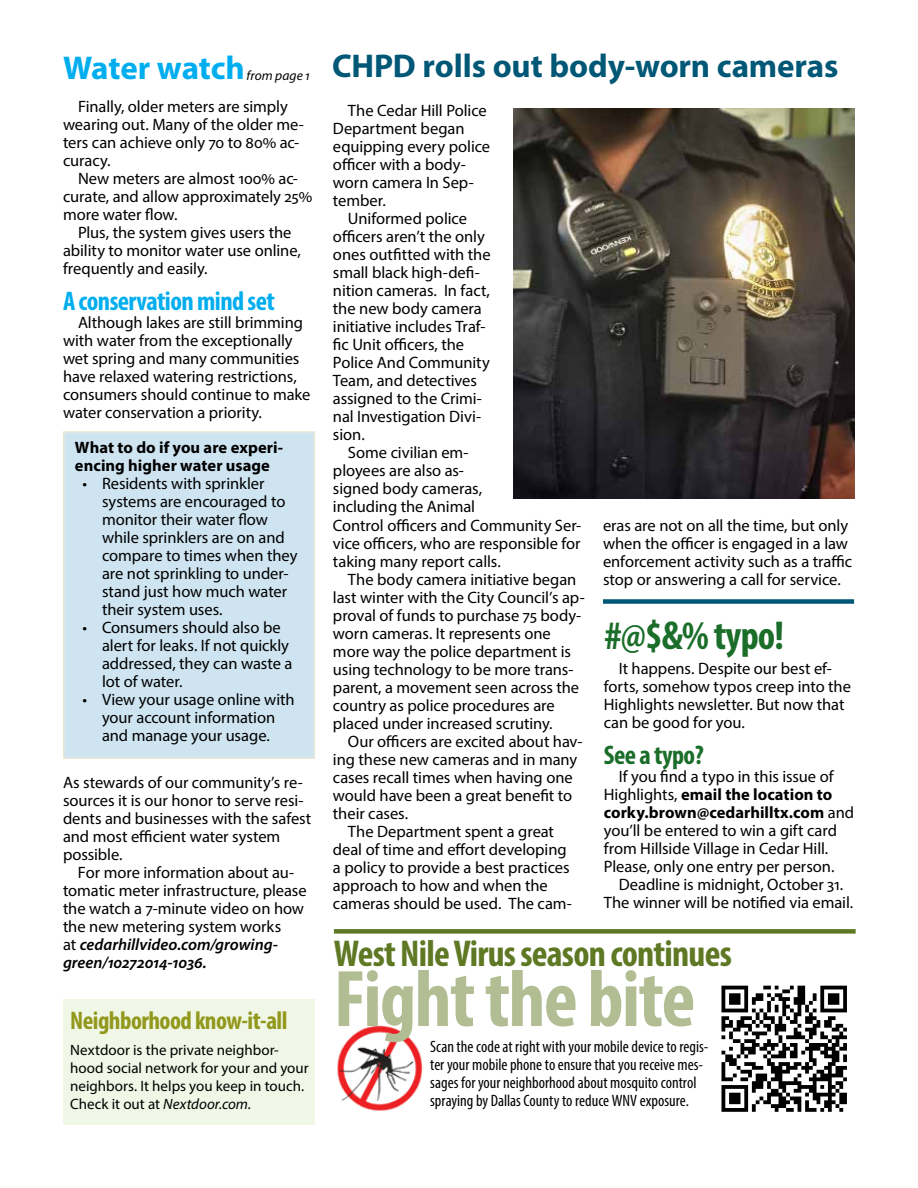
<style>
.page{position:relative;width:918px;height:1188px;background:#fff}
.page>*{position:absolute;margin:0;border:0;box-sizing:border-box;transform-origin:0 0}
.t1{font:700 condensed 81px "Myriad Pro";letter-spacing:-.02em;color:#b3bd93}
.t2{font:700 condensed 40.5px "Myriad Pro";color:#1b6d2a}
.t3{font:700 condensed 37.5px "Myriad Pro";letter-spacing:-.02em;color:#5e7824}
.t4{font:700 33px "Myriad Pro";letter-spacing:-.005em;color:#005776}
.t5{font:700 33px "Myriad Pro";letter-spacing:-.01em;color:#00aeef}
.t6{font:700 condensed 27px "Myriad Pro";letter-spacing:-.02em;color:#00aeef}
.t7{font:700 condensed 27px "Myriad Pro";letter-spacing:-.02em;color:#1b6d2a}
.t8{font:700 condensed 25.5px "Myriad Pro";letter-spacing:-.02em;color:#92981b}
.t9{font:16.5px/18px "Myriad Pro";letter-spacing:-.005em;color:#000}
.t10{font:condensed 16.5px/18px "Myriad Pro";color:#000}
.t11{font:700 16.5px/18px "Myriad Pro";color:#000}
.t12{font:15px/18px "Myriad Pro";color:#000}
.t13{font:italic 13.5px "Myriad Pro";letter-spacing:.005em;color:#000}
.s1{font-weight:600;font-style:italic}
.s2{font-style:italic}
.s3{font-weight:700}
</style>
<div class="page">
<div style="left:63px;top:431px;width:252px;height:328px;background:#cee4f0;border:2px solid #e8e6d5"></div>
<div style="left:603px;top:599px;width:251px;height:5px;background:#005776"></div>
<div style="left:63px;top:999px;width:252px;height:126px;background:#f0f7e6"></div>
<img style="left:337px;top:1025px;width:87px;height:86px">
<div style="left:334px;top:929px;width:522px;height:5px;background:#5e7824"></div>
<img style="left:721px;top:985px;width:126px;height:127px">
<img style="left:513px;top:108px;width:342px;height:391px">
<h3 class="t5" style="left:63px;top:46px;width:183px">Water watch</h3>
<p class="t13" style="left:247px;top:67px;width:65px">from page 1</p>
<p class="t9" style="left:63px;top:97px;width:242px;text-indent:15px">Finally, older meters are simply wearing out. Many of the older me&shy;ters can achieve only 70 to 80% ac&shy;curacy.</p>
<p class="t9" style="left:63px;top:169px;width:251px;text-indent:15px">New meters are almost 100% ac&shy;curate, and allow approximately 25% more water flow.</p>
<p class="t9" style="left:63px;top:223px;width:239px;text-indent:15px">Plus, the system gives users the ability to monitor water use online, frequently and easily.</p>
<h3 class="t6" style="left:63px;top:284px;width:213px">A conservation mind set</h3>
<p class="t9" style="left:63px;top:313px;width:249px;text-indent:15px">Although lakes are still brimming with water from the exceptionally wet spring and many communities have relaxed watering restrictions, consumers should continue to make water conservation a priority.</p>
<p class="t11" style="left:75px;top:438px;width:210px">What to do if you are experi&shy;encing higher water usage</p>
<p class="t9" style="left:102px;top:474px;width:197px;text-indent:-20px">• Residents with sprinkler systems are encouraged to monitor their water flow while sprinklers are on and compare to times when they are not sprinkling to under&shy;stand just how much water their system uses.</p>
<p class="t9" style="left:102px;top:618px;width:192px;text-indent:-20px">• Consumers should also be alert for leaks. If not quickly addressed, they can waste a lot of water.</p>
<p class="t9" style="left:83px;top:690px;width:214px;text-align:center">• View your usage online with your account information<br>and manage your usage.</p>
<p class="t9" style="left:63px;top:773px;width:250px">As stewards of our community’s re&shy;sources it is our honor to serve resi&shy;dents and businesses with the safest and most efficient water system possible.</p>
<p class="t9" style="left:63px;top:863px;width:245px;text-indent:15px">For more information about au&shy;tomatic meter infrastructure, please the watch a 7-minute video on how the new metering system works<br>at <span class="s1">cedarhillvideo.com/growing&shy;green/10272014-1036.</span></p>
<h3 class="t8" style="left:70px;top:1005px;width:219px">Neighborhood know-it-all</h3>
<p class="t12" style="left:70px;top:1040px;width:240px">Nextdoor is the private neighbor&shy;hood social network for your and your neighbors. It helps you keep in touch.<br>Check it out at <span class="s2">Nextdoor.com.</span></p>
<h3 class="t4" style="left:332px;top:44px;width:508px">CHPD rolls out body-worn cameras</h3>
<p class="t9" style="left:333px;top:101px;width:159px;text-indent:15px">The Cedar Hill Police<br>Department began equipping every police officer with a body&shy;worn camera In Sep&shy;tember.</p>
<p class="t9" style="left:333px;top:209px;width:159px;text-indent:15px">Uniformed police officers aren’t the only ones outfitted with the small black high-defi&shy;nition cameras. In fact, the new body camera initiative includes Traf&shy;fic Unit officers, the<br>Police And Community<br>Team, and detectives assigned to the Crimi&shy;nal Investigation Divi&shy;sion.</p>
<p class="t9" style="left:333px;top:443px;width:250px;text-indent:15px">Some civilian em-<br>ployees are also as-<br>signed body cameras,<br>including the Animal<br>Control officers and Community Ser&shy;vice officers, who are responsible for taking many report calls.</p>
<p class="t9" style="left:333px;top:571px;width:253px;text-indent:15px">The body camera initiative began last winter with the City Council’s ap&shy;proval of funds to purchase 75 body&shy;worn cameras. It represents one more way the police department is using technology to be more trans&shy;parent, a movement seen across the country as police procedures are placed under increased scrutiny.</p>
<p class="t9" style="left:348px;top:733px;width:236px">Our officers are excited about hav-</p>
<p class="t9" style="left:333px;top:751px;width:246px">ing these new cameras and in many</p>
<p class="t9" style="left:333px;top:769px;width:241px">cases recall times when having one</p>
<p class="t9" style="left:333px;top:787px;width:241px">would have been a great benefit to</p>
<p class="t9" style="left:333px;top:805px;width:77px">their cases.</p>
<p class="t9" style="left:348px;top:823px;width:208px">The Department spent a great</p>
<p class="t9" style="left:333px;top:841px;width:235px">deal of time and effort developing</p>
<p class="t9" style="left:333px;top:859px;width:238px">a policy to provide a best practices</p>
<p class="t9" style="left:333px;top:877px;width:216px">approach to how and when the</p>
<p class="t9" style="left:333px;top:895px;width:240px">cameras should be used. The cam-</p>
<p class="t9" style="left:603px;top:517px;width:251px">eras are not on all the time, but only when the officer is engaged in a law enforcement activity such as a traffic stop or answering a call for service.</p>
<h2 class="t2" style="left:604px;top:610px;width:181px">#@$&amp;% typo!</h2>
<p class="t9" style="left:604px;top:660px;width:249px;text-indent:15px">It happens. Despite our best ef&shy;forts, somehow typos creep into the<br>Highlights newsletter. But now that can be good for you.</p>
<h3 class="t7" style="left:604px;top:739px;width:101px">See a typo?</h3>
<p class="t9" style="left:604px;top:768px;width:252px;text-indent:15px">If you find a typo in this issue of Highlights, <span class="s3">email the location to corky.brown@cedarhilltx.com</span> and you’ll be entered to win a gift card from Hillside Village in Cedar Hill.<br>Please, only one entry per person.</p>
<p class="t9" style="left:604px;top:876px;width:251px;text-align:center">Deadline is midnight, October 31.<br>The winner will be notified via email.</p>
<h3 class="t3" style="left:334px;top:930px;width:399px">West Nile Virus season continues</h3>
<h1 class="t1" style="left:334px;top:948px;width:363px">Fight the bite</h1>
<p class="t10" style="left:430px;top:1038px;width:280px">Scan the code at right with your mobile device to regis&shy;ter your mobile phone to ensure that you receive mes&shy;sages for your neighborhood about mosquito control spraying by Dallas County to reduce WNV exposure.</p>
</div>
